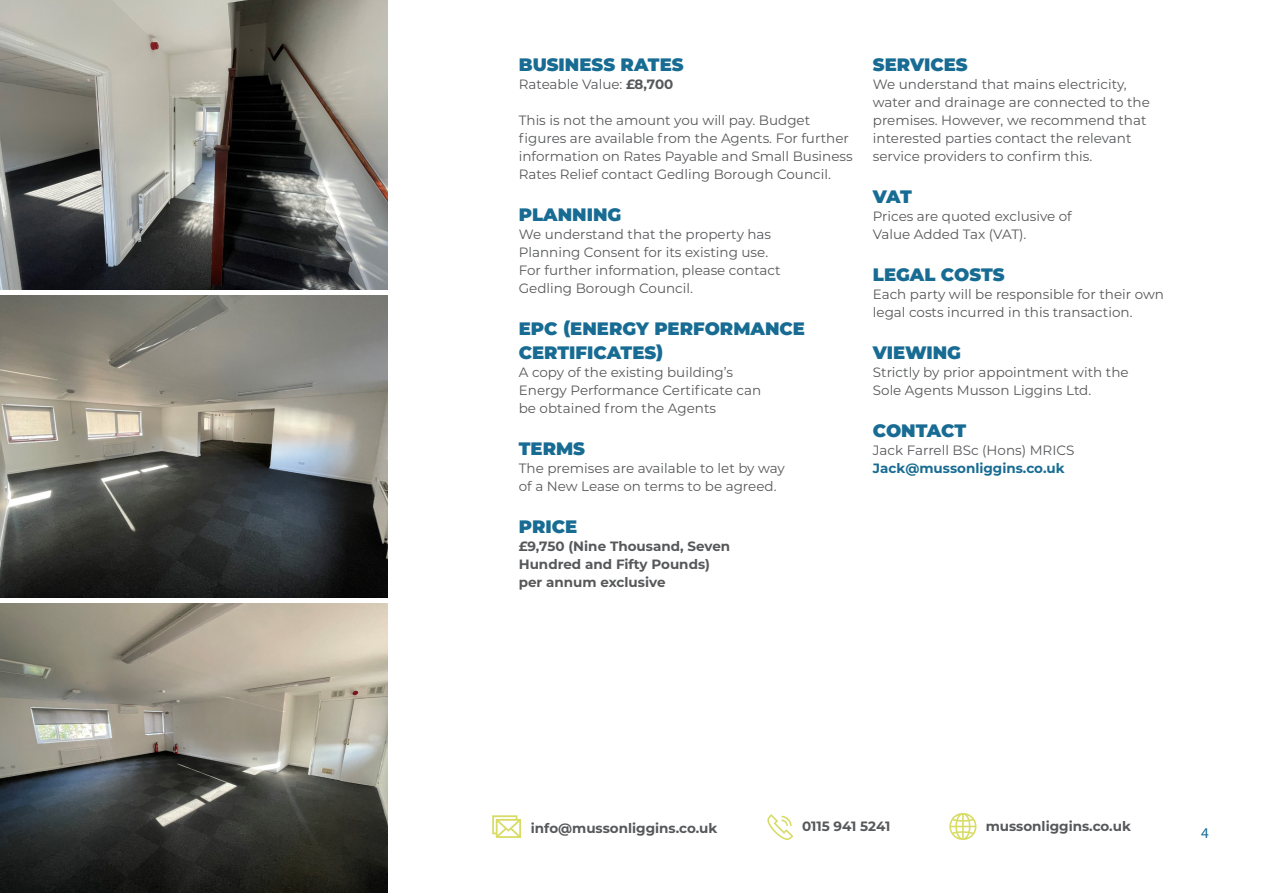
<style>
.page{position:relative;width:1263px;height:893px;background:#fff}
.page>*{position:absolute;margin:0;border:0;box-sizing:border-box;transform-origin:0 0}
.t1{font:900 18px/24px "Montserrat";color:#186c93}
.t2{font:15px "Myriad Pro";color:#186c93}
.t3{font:13.5px/18px "Montserrat";color:#57585a}
.t4{font:700 13.5px/18px "Montserrat";color:#57585a}
.t5{font:700 13.5px "Montserrat";color:#186c93}
.s1{font-weight:700}
</style>
<div class="page">
<svg style="left:767px;top:814px;width:26px;height:26px"></svg>
<svg style="left:492px;top:815px;width:29px;height:23px"></svg>
<svg style="left:949px;top:813px;width:27px;height:27px"></svg>
<img style="left:0;top:0;width:388px;height:290px">
<img style="left:0;top:295px;width:388px;height:303px">
<img style="left:0;top:603px;width:388px;height:290px">
<p class="t1" style="left:519px;top:52px;width:166px">BUSINESS RATES</p>
<p class="t3" style="left:519px;top:75px;width:156px">Rateable Value: <span class="s1">£8,700</span></p>
<p class="t3" style="left:519px;top:111px;width:335px">This is not the amount you will pay. Budget figures are available from the Agents. For further information on Rates Payable and Small Business Rates Relief contact Gedling Borough Council.</p>
<p class="t1" style="left:519px;top:202px;width:104px">PLANNING</p>
<p class="t3" style="left:519px;top:225px;width:254px">We understand that the property has<br>Planning Consent for its existing use.</p>
<p class="t3" style="left:519px;top:261px;width:263px">For further information, please contact<br>Gedling Borough Council.</p>
<p class="t1" style="left:519px;top:316px;width:288px">EPC (ENERGY PERFORMANCE<br>CERTIFICATES)</p>
<p class="t3" style="left:519px;top:363px;width:244px">A copy of the existing building’s<br>Energy Performance Certificate can be obtained from the Agents</p>
<p class="t1" style="left:519px;top:436px;width:68px">TERMS</p>
<p class="t3" style="left:519px;top:459px;width:268px">The premises are available to let by way of a New Lease on terms to be agreed.</p>
<p class="t1" style="left:519px;top:514px;width:60px">PRICE</p>
<p class="t4" style="left:519px;top:537px;width:213px">£9,750 (Nine Thousand, Seven<br>Hundred and Fifty Pounds)</p>
<p class="t4" style="left:519px;top:573px;width:148px">per annum exclusive</p>
<p class="t1" style="left:873px;top:52px;width:96px">SERVICES</p>
<p class="t3" style="left:873px;top:75px;width:278px">We understand that mains electricity, water and drainage are connected to the premises. However, we recommend that interested parties contact the relevant service providers to confirm this.</p>
<p class="t1" style="left:873px;top:184px;width:41px">VAT</p>
<p class="t3" style="left:873px;top:207px;width:200px">Prices are quoted exclusive of<br>Value Added Tax (VAT).</p>
<p class="t1" style="left:873px;top:262px;width:133px">LEGAL COSTS</p>
<p class="t3" style="left:873px;top:285px;width:293px">Each party will be responsible for their own legal costs incurred in this transaction.</p>
<p class="t1" style="left:873px;top:340px;width:90px">VIEWING</p>
<p class="t3" style="left:873px;top:363px;width:257px">Strictly by prior appointment with the<br>Sole Agents Musson Liggins Ltd.</p>
<p class="t1" style="left:873px;top:418px;width:95px">CONTACT</p>
<p class="t3" style="left:873px;top:441px;width:203px">Jack Farrell BSc (Hons) MRICS</p>
<p class="t5" style="left:873px;top:459px;width:193px">Jack@mussonliggins.co.uk</p>
<p class="t4" style="left:531px;top:818px;width:188px">info@mussonliggins.co.uk</p>
<p class="t4" style="left:802px;top:817px;width:90px">0115 941 5241</p>
<p class="t4" style="left:986px;top:817px;width:147px">mussonliggins.co.uk</p>
<p class="t2" style="left:1201px;top:824px;width:9px">4</p>
</div>
